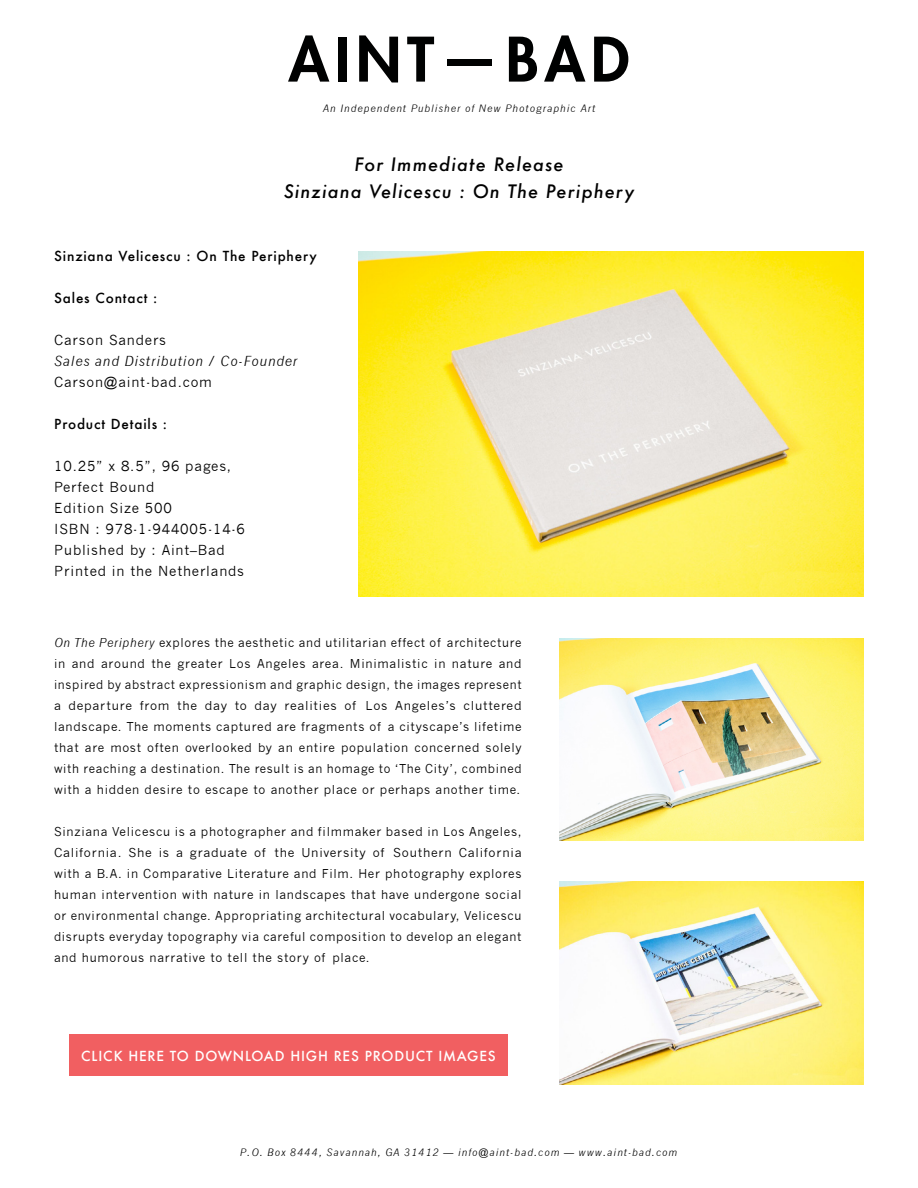
<style>
.page{position:relative;width:918px;height:1188px;background:#fff}
.page>*{position:absolute;margin:0;border:0;box-sizing:border-box;transform-origin:0 0}
.t1{font:800 59.7px "Futura Std";letter-spacing:.1em;color:#000101}
.t2{font:italic 500 18px/27px "Futura";letter-spacing:.06em;color:#000;text-align:center}
.t3{font:13.5px/21px "News Gothic";letter-spacing:.06em;color:#000}
.t4{font:500 13.5px "Futura";letter-spacing:.06em;color:#000}
.t5{font:500 13.5px "Futura";letter-spacing:.06em;color:#fff}
.t6{font:italic 13.5px "News Gothic";letter-spacing:.06em;color:#000}
.t7{font:12px/21px "News Gothic";letter-spacing:.06em;color:#000;text-align:justify}
.t8{font:italic 9.9px "News Gothic";letter-spacing:.1em;color:#000101}
.s1{font-style:italic}
</style>
<div class="page">
<div style="left:69px;top:1035px;width:439px;height:41px;background:#f15f61"></div>
<img style="left:358px;top:251px;width:506px;height:346px">
<img style="left:560px;top:882px;width:304px;height:203px">
<img style="left:560px;top:638px;width:304px;height:203px">
<h1 class="t1" style="left:289px;top:22px;width:342px">AINT—BAD</h1>
<p class="t8" style="left:323px;top:102px;width:274px">An Independent Publisher of New Photographic Art</p>
<h2 class="t2" style="left:284px;top:150px;width:352px">For Immediate Release<br>Sinziana Velicescu : On The Periphery</h2>
<p class="t4" style="left:54px;top:247px;width:264px">Sinziana Velicescu : On The Periphery</p>
<p class="t4" style="left:54px;top:289px;width:105px">Sales Contact :</p>
<p class="t3" style="left:54px;top:330px;width:113px">Carson Sanders</p>
<p class="t6" style="left:54px;top:353px;width:245px">Sales and Distribution / Co-Founder</p>
<p class="t3" style="left:54px;top:372px;width:159px">Carson@aint-bad.com</p>
<p class="t4" style="left:54px;top:415px;width:114px">Product Details :</p>
<p class="t3" style="left:54px;top:456px;width:192px">10.25” x 8.5”, 96 pages,<br>Perfect Bound<br>Edition Size 500<br>ISBN : 978-1-944005-14-6<br>Published by : Aint–Bad<br>Printed in the Netherlands</p>
<p class="t7" style="left:54px;top:632px;width:469px"><span class="s1">On The Periphery</span> explores the aesthetic and utilitarian effect of architecture in and around the greater Los Angeles area. Minimalistic in nature and inspired by abstract expressionism and graphic design, the images represent a departure from the day to day realities of Los Angeles’s cluttered landscape. The moments captured are fragments of a cityscape’s lifetime that are most often overlooked by an entire population concerned solely with reaching a destination. The result is an homage to ‘The City’, combined with a hidden desire to escape to another place or perhaps another time.</p>
<p class="t7" style="left:54px;top:821px;width:469px">Sinziana Velicescu is a photographer and filmmaker based in Los Angeles, California. She is a graduate of the University of Southern California with a B.A. in Comparative Literature and Film. Her photography explores human intervention with nature in landscapes that have undergone social or environmental change. Appropriating architectural vocabulary, Velicescu disrupts everyday topography via careful composition to develop an elegant and humorous narrative to tell the story of place.</p>
<p class="t5" style="left:81px;top:1047px;width:416px">CLICK HERE TO DOWNLOAD HIGH RES PRODUCT IMAGES</p>
<p class="t8" style="left:240px;top:1146px;width:439px">P.O. Box 8444, Savannah, GA 31412 — info@aint-bad.com — www.aint-bad.com</p>
</div>
